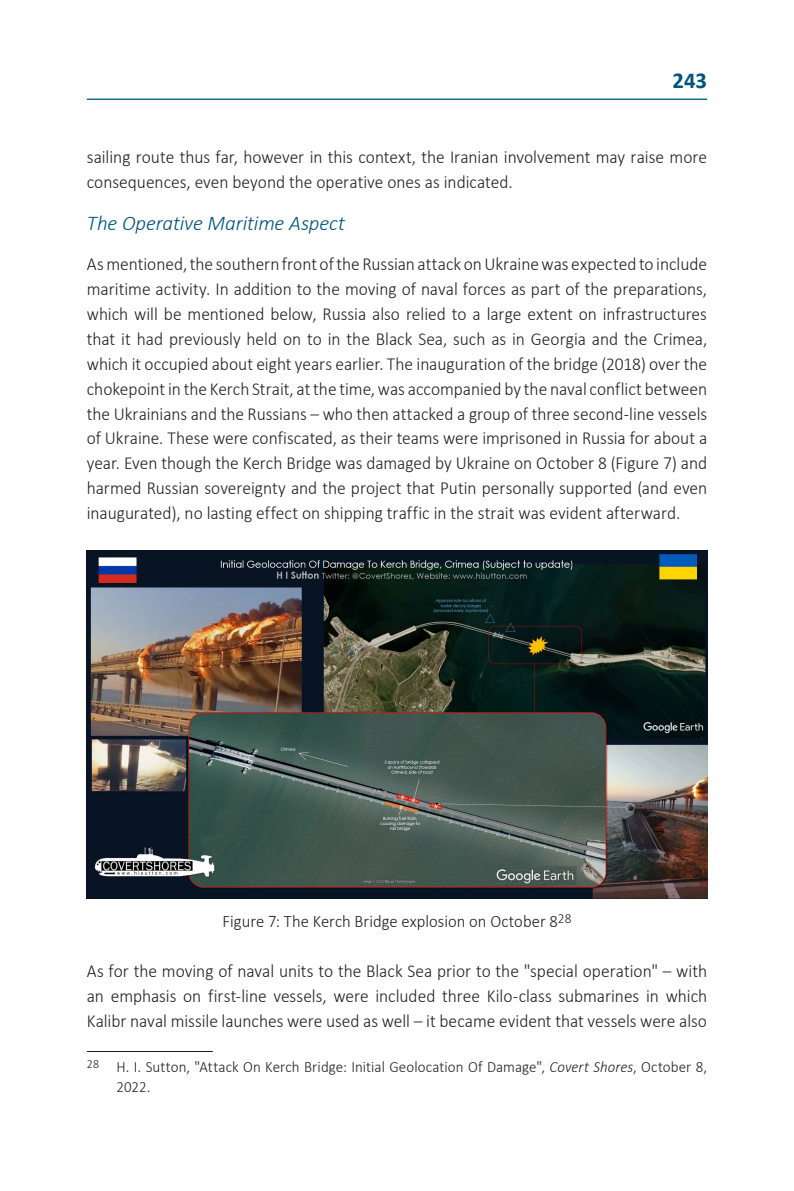
<style>
.page{position:relative;width:794px;height:1191px;background:#fff}
.page>*{position:absolute;margin:0;border:0;box-sizing:border-box;transform-origin:0 0}
.t1{font:700 22.75px "Calibri";color:#00547e}
.כותרת_3{font:italic 300 21px "Calibri";letter-spacing:-.01em;color:#00547e}
.t2{font:300 18.38px/24.8px "Calibri";color:#231f20;text-align:justify;scale:.95 1}
.איור{font:300 17.5px "Calibri";letter-spacing:.005em;color:#231f20;scale:.95 1}
.הערת_שוליים{font:300 15.75px/20.1px "Calibri";letter-spacing:.005em;color:#231f20;scale:.95 1}
.s1{font-style:italic}
</style>
<div class="page">
<hr style="left:87px;top:99px;width:620px;height:1px;background:#00547e">
<img style="left:87px;top:550px;width:620px;height:349px">
<hr style="left:87px;top:1051px;width:126px;height:1px;background:#231f20">
<p class="t1" style="left:672px;top:64px;width:36px">243</p>
<p class="t2" style="left:87px;top:144px;width:654px">sailing route thus far, however in this context, the Iranian involvement may raise more consequences, even beyond the operative ones as indicated.</p>
<p class="כותרת_3" style="left:87px;top:210px;width:260px">The Operative Maritime Aspect</p>
<p class="t2" style="left:87px;top:251px;width:654px">As mentioned, the southern front of the Russian attack on Ukraine was expected to include maritime activity. In addition to the moving of naval forces as part of the preparations, which will be mentioned below, Russia also relied to a large extent on infrastructures that it had previously held on to in the Black Sea, such as in Georgia and the Crimea, which it occupied about eight years earlier. The inauguration of the bridge (2018) over the chokepoint in the Kerch Strait, at the time, was accompanied by the naval conflict between the Ukrainians and the Russians – who then attacked a group of three second-line vessels of Ukraine. These were confiscated, as their teams were imprisoned in Russia for about a year. Even though the Kerch Bridge was damaged by Ukraine on October 8 (Figure 7) and harmed Russian sovereignty and the project that Putin personally supported (and even inaugurated), no lasting effect on shipping traffic in the strait was evident afterward.</p>
<p class="איור" style="left:222px;top:910px;width:369px">Figure 7: The Kerch Bridge explosion on October 8<sup>28</sup></p>
<p class="t2" style="left:87px;top:958px;width:654px">As for the moving of naval units to the Black Sea prior to the "special operation" – with an emphasis on first-line vessels, were included three Kilo-class submarines in which Kalibr naval missile launches were used as well – it became evident that vessels were also</p>
<p class="הערת_שוליים" style="left:117px;top:1056px;width:623px;text-indent:-30px"><sup>28</sup> H. I. Sutton, "Attack On Kerch Bridge: Initial Geolocation Of Damage", <span class="s1">Covert Shores</span>, October 8,<br>2022.</p>
</div>
